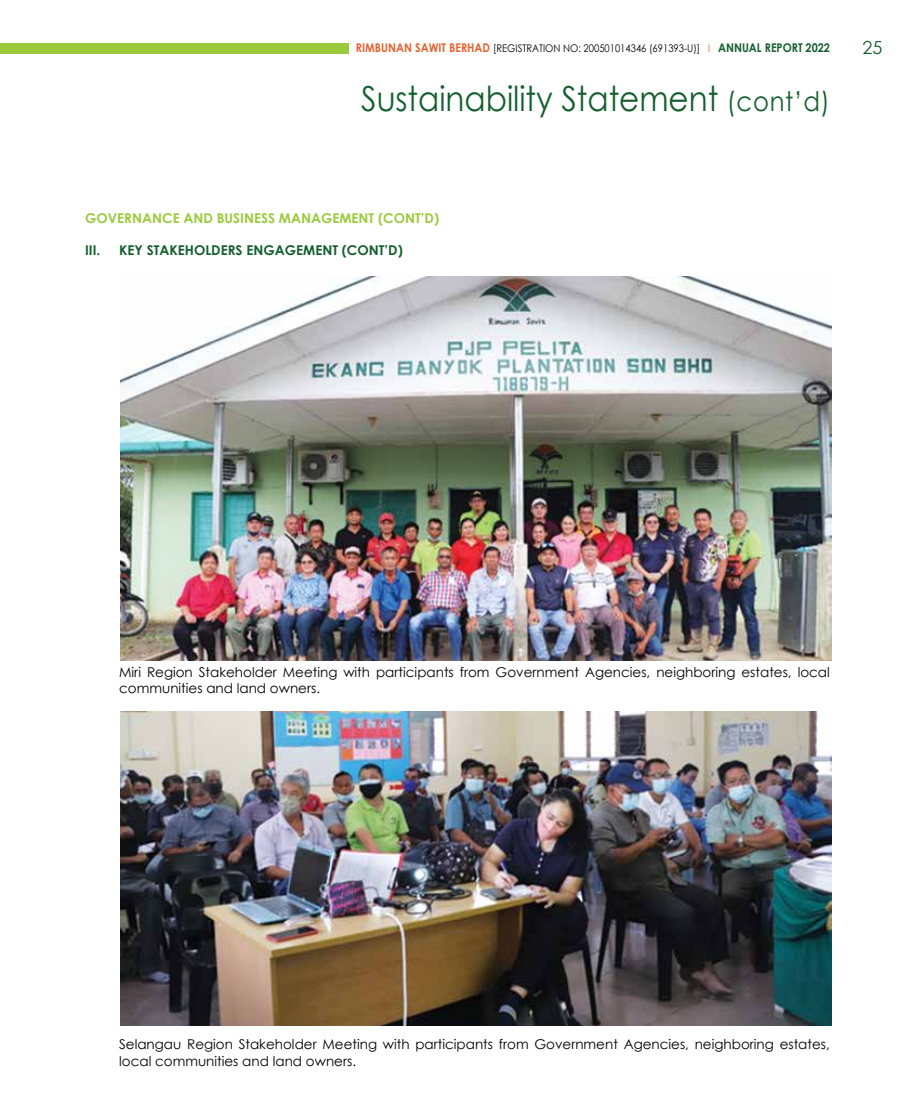
<style>
.page{position:relative;width:915px;height:1106px;background:#fff}
.page>*{position:absolute;margin:0;border:0;box-sizing:border-box;transform-origin:0 0}
.t1{font:34.5px "Century Gothic";color:#145f2d;scale:.9 1}
.t2{font:18px "Century Gothic";color:#145f2d}
.t3{font:13.5px/16.2px "Century Gothic";color:#000}
.t4{font:700 13.5px "Century Gothic";color:#9aca3c}
.t5{font:700 13.5px "Century Gothic";color:#145f2d}
.t6{font:10.5px "Century Gothic";color:#000;scale:.9 1}
.s1{font-weight:700;font-size:12px;color:#e8602e}
.s2{color:#e8602e}
.s3{font-weight:700;font-size:12px;color:#145f2d}
.s4{font-size:27px}
</style>
<div class="page">
<div style="left:0;top:43px;width:349px;height:10px;background:#9aca3c"></div>
<img style="left:120px;top:276px;width:710px;height:384px">
<img style="left:120px;top:711px;width:710px;height:314px">
<p class="t6" style="left:356px;top:41px;width:528px"><span class="s1">RIMBUNAN SAWIT BERHAD</span> [REGISTRATION NO: 200501014346 (691393-U)] <span class="s2">I</span> <span class="s3">ANNUAL REPORT 2022</span></p>
<h2 class="t2" style="left:862px;top:35px;width:21px">25</h2>
<h1 class="t1" style="left:361px;top:74px;width:522px">Sustainability Statement <span class="s4">(cont’d)</span></h1>
<p class="t4" style="left:85px;top:208px;width:355px">GOVERNANCE AND BUSINESS MANAGEMENT (CONT’D)</p>
<p class="t5" style="left:85px;top:240px;width:17px">III.</p>
<p class="t5" style="left:119px;top:240px;width:285px">KEY STAKEHOLDERS ENGAGEMENT (CONT’D)</p>
<p class="t3" style="left:119px;top:663px;width:712px">Miri Region Stakeholder Meeting with participants from Government Agencies, neighboring estates, local communities and land owners.</p>
<p class="t3" style="left:119px;top:1036px;width:712px">Selangau Region Stakeholder Meeting with participants from Government Agencies, neighboring estates, local communities and land owners.</p>
</div>
